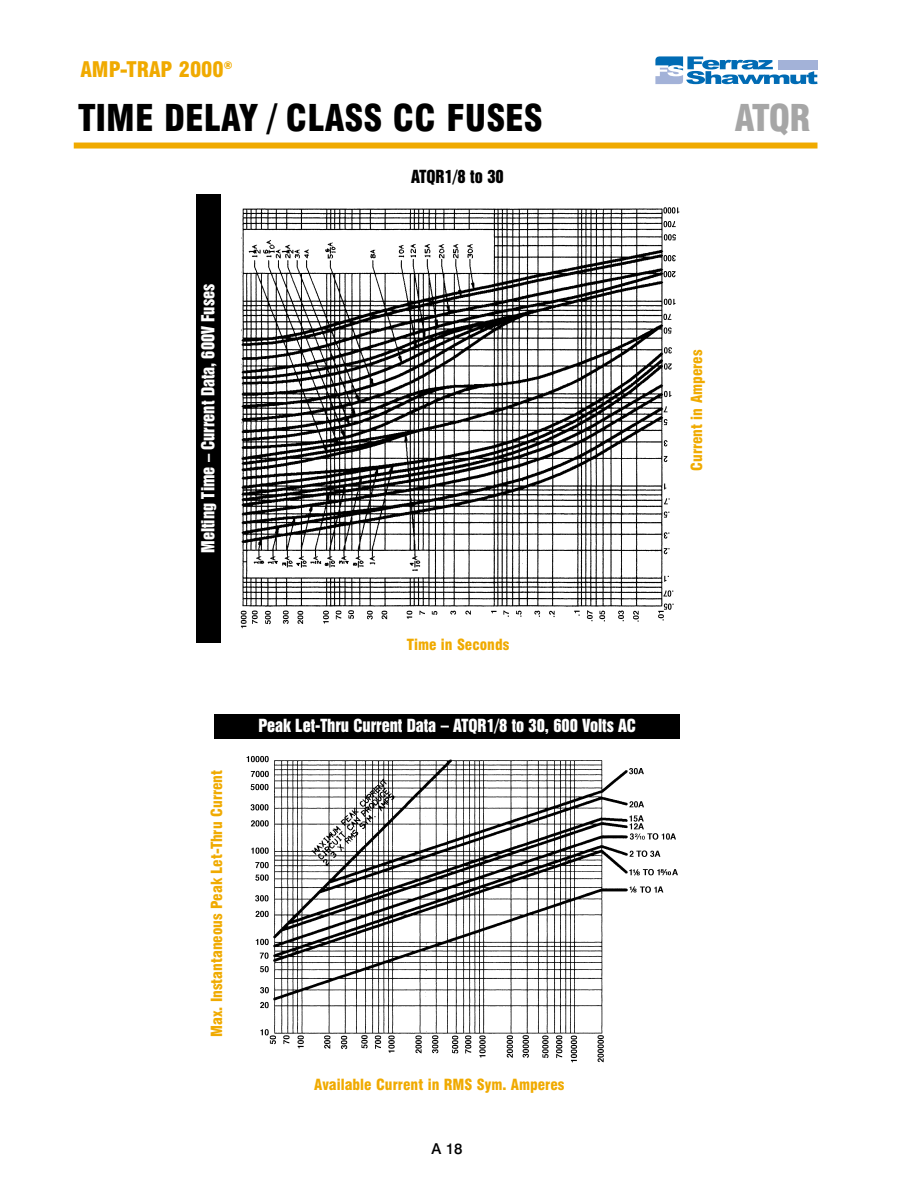
<style>
.page{position:relative;width:918px;height:1188px;background:#fff}
.page>*{position:absolute;margin:0;border:0;box-sizing:border-box;transform-origin:0 0}
.t1{font:900 condensed 36px "Swiss 721 BT";color:#000}
.t2{font:900 condensed 36px "Swiss 721 BT";color:#a6a6a6}
.t3{font:900 condensed 21px "Swiss 721 BT";color:#f0aa00}
.t4{font:16.5px "Swiss 921 BT Regular A";letter-spacing:-.005em;color:#fff}
.t5{font:16.5px "Swiss 921 BT Regular A";color:#000}
.t6{font:900 condensed 15px "Swiss 721 BT";color:#f0aa00}
.t7{font:500 15px "Swiss 721 BT";color:#000}
</style>
<div class="page">
<img style="left:240px;top:207px;width:440px;height:422px">
<div style="left:74px;top:143px;width:744px;height:6px;background:#f0aa00"></div>
<div style="left:196px;top:194px;width:25px;height:449px;background:#000"></div>
<div style="left:214px;top:714px;width:466px;height:25px;background:#000"></div>
<img style="left:246px;top:755px;width:432px;height:308px">
<svg style="left:655px;top:56px;width:163px;height:28px"></svg>
<div style="left:778px;top:60px;width:39px;height:9px;background:#a3b2d8"></div>
<h2 class="t3" style="left:80px;top:62px;width:154px">AMP-TRAP 2000<sup>®</sup></h2>
<h1 class="t1" style="left:78px;top:106px;width:466px">TIME DELAY / CLASS CC FUSES</h1>
<h1 class="t2" style="left:735px;top:106px;width:77px">ATQR</h1>
<p class="t5" style="left:411px;top:169px;width:94px">ATQR1/8 to 30</p>
<p class="t4" style="left:201px;top:553px;width:270px;rotate:-90deg">Melting Time – Current Data, 600V Fuses</p>
<p class="t6" style="left:211px;top:1037px;width:269px;rotate:-90deg">Max. Instantaneous Peak Let-Thru Current</p>
<p class="t6" style="left:407px;top:639px;width:104px">Time in Seconds</p>
<p class="t4" style="left:258px;top:718px;width:379px">Peak Let-Thru Current Data – ATQR1/8 to 30, 600 Volts AC</p>
<p class="t6" style="left:314px;top:1079px;width:252px">Available Current in RMS Sym. Amperes</p>
<p class="t7" style="left:431px;top:1143px;width:33px">A 18</p>
<p class="t6" style="left:692px;top:471px;width:123px;rotate:-90deg">Current in Amperes</p>
</div>
